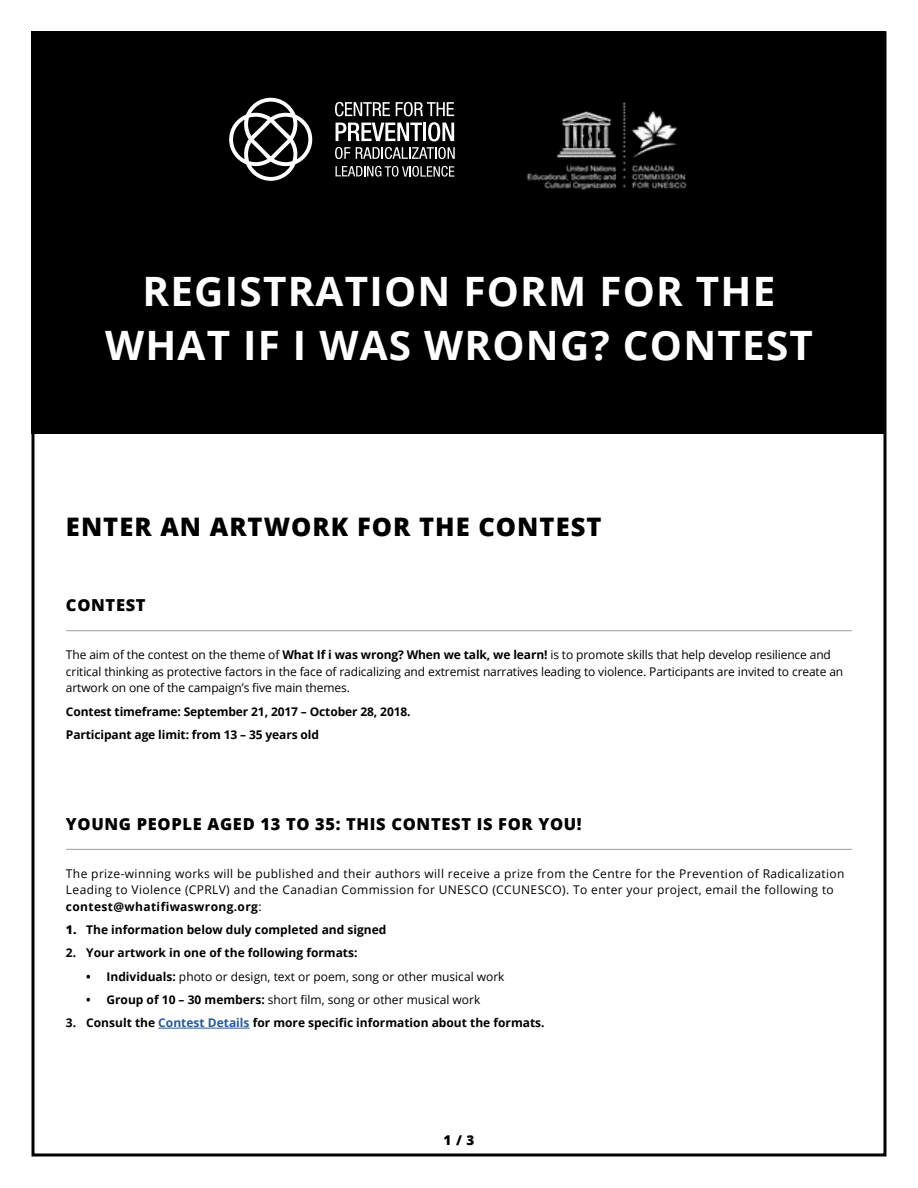
<style>
.page{position:relative;width:918px;height:1188px;background:#fff}
.page>*{position:absolute;margin:0;border:0;box-sizing:border-box;transform-origin:0 0}
.t1{font:700 40.5px/54px "Open Sans";letter-spacing:.03em;color:#fff;text-align:center}
.t2{font:800 25.5px "Open Sans";letter-spacing:.04em;color:#000}
.t3{font:800 16.5px "Open Sans";letter-spacing:.04em;color:#000}
.t4{font:800 13.5px "Open Sans";color:#000}
.t5{font:12px/16.5px "Open Sans";color:#000}
.t6{font:12px/16.5px "Open Sans";letter-spacing:.03em;color:#000}
.t7{font:700 12px/23.2px "Open Sans";color:#000}
.s1{font-weight:700}
.s2{font-weight:800}
.s3{color:#275b9b}
</style>
<div class="page">
<div style="left:32px;top:32px;width:854px;height:402px;background:#000"></div>
<hr style="left:66px;top:630px;width:786px;height:1px;background:#9d9d9c">
<hr style="left:158px;top:1028px;width:92px;height:1px;background:#275b9b">
<hr style="left:66px;top:849px;width:786px;height:1px;background:#9d9d9c">
<img style="left:526px;top:102px;width:161px;height:88px">
<svg style="left:335px;top:101px;width:120px;height:15px"></svg>
<svg style="left:336px;top:123px;width:86px;height:18px"></svg>
<hr style="left:423px;top:123px;width:3px;height:18px;background:#fff">
<svg style="left:428px;top:122px;width:26px;height:19px"></svg>
<svg style="left:335px;top:147px;width:15px;height:12px"></svg>
<svg style="left:356px;top:147px;width:99px;height:12px"></svg>
<svg style="left:336px;top:166px;width:118px;height:11px"></svg>
<svg style="left:229px;top:98px;width:83px;height:83px"></svg>
<h1 class="t1" style="left:105px;top:263px;width:710px">REGISTRATION FORM FOR THE<br>WHAT IF I WAS WRONG? CONTEST</h1>
<h2 class="t2" style="left:66px;top:507px;width:537px">ENTER AN ARTWORK FOR THE CONTEST</h2>
<h3 class="t3" style="left:66px;top:593px;width:81px">CONTEST</h3>
<p class="t5" style="left:66px;top:646px;width:779px">The aim of the contest on the theme of <span class="s1">What If i was wrong? When we talk, we learn!</span> is to promote skills that help develop resilience and critical thinking as protective factors in the face of radicalizing and extremist narratives leading to violence. Participants are invited to create an artwork on one of the campaign’s five main themes.</p>
<p class="t7" style="left:66px;top:699px;width:346px">Contest timeframe: September 21, 2017 – October 28, 2018.<br>Participant age limit: from 13 – 35 years old</p>
<h3 class="t3" style="left:66px;top:811px;width:517px">YOUNG PEOPLE AGED 13 TO 35: THIS CONTEST IS FOR YOU!</h3>
<p class="t6" style="left:66px;top:865px;width:780px">The prize-winning works will be published and their authors will receive a prize from the Centre for the Prevention of Radicalization<br>Leading to Violence (CPRLV) and the Canadian Commission for UNESCO (CCUNESCO). To enter your project, email the following to <span class="s1">contest@whatifiwaswrong.org</span>:</p>
<p class="t7" style="left:66px;top:918px;width:322px"><span class="s2">1.</span> The information below duly completed and signed</p>
<p class="t7" style="left:66px;top:941px;width:293px">2. Your artwork in one of the following formats:</p>
<p class="t5" style="left:86px;top:968px;width:420px"><span class="s1">• Individuals:</span> photo or design, text or poem, song or other musical work</p>
<p class="t5" style="left:86px;top:991px;width:396px"><span class="s1">• Group of 10 – 30 members:</span> short film, song or other musical work</p>
<p class="t7" style="left:66px;top:1011px;width:480px">3. Consult the <span class="s3">Contest Details</span> for more specific information about the formats.</p>
<p class="t4" style="left:444px;top:1129px;width:32px">1 / 3</p>
</div>
